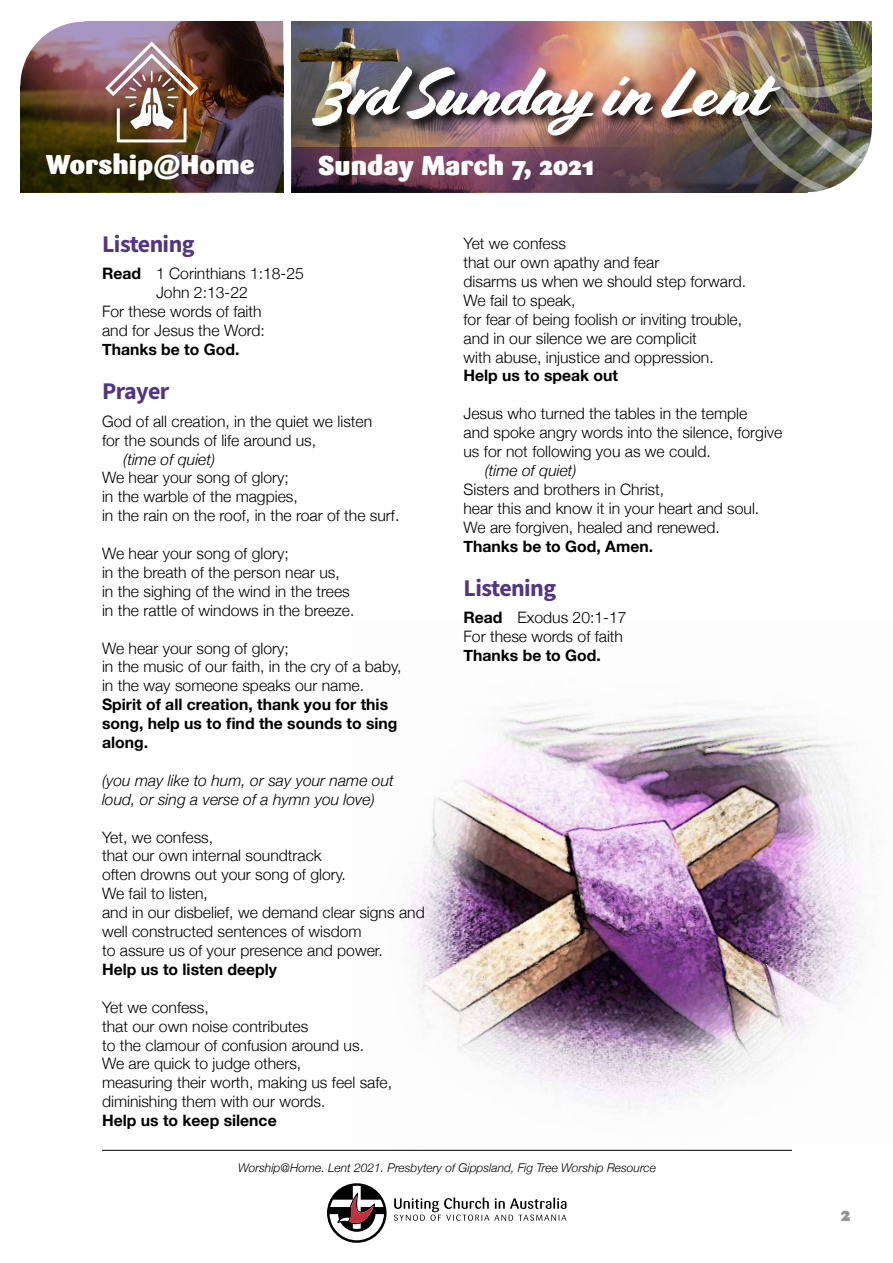
<style>
.page{position:relative;width:893px;height:1263px;background:#fff}
.page>*{position:absolute;margin:0;border:0;box-sizing:border-box;transform-origin:0 0}
.t1{font:67.5px "Cortado";letter-spacing:-.045em;color:#fff}
.t2{font:900 27px "Sari";color:#fff}
.t3{font:24px "Source Sans Variable";letter-spacing:-.02em;color:#533585}
.t4{font:900 19.5px "Sari";color:#939393}
.t5{font:300 15.75px/18.9px "Helvetica Neue";color:#000}
.t6{font:700 15.75px/18.9px "Helvetica Neue";color:#000}
.t7{font:italic 300 15.75px/18.9px "Helvetica Neue";color:#000}
.t8{font:italic 300 12px "Helvetica Neue";color:#000}
.s1{font-weight:700}
</style>
<div class="page">
<img style="left:409px;top:703px;width:465px;height:407px">
<svg style="left:394px;top:1197px;width:172px;height:24px"></svg>
<svg style="left:327px;top:1183px;width:60px;height:60px"></svg>
<hr style="left:102px;top:1150px;width:690px;height:1px;background:#000">
<img style="left:292px;top:22px;width:407px;height:170px">
<img style="left:20px;top:22px;width:263px;height:170px">
<img style="left:105px;top:42px;width:93px;height:100px">
<svg style="left:292px;top:148px;width:394px;height:44px;background:#623a4f"></svg>
<svg style="left:20px;top:21px;width:64px;height:64px"></svg>
<div style="left:311px;top:65px;width:483px;height:85px;background:#000;opacity:.91"></div>
<img style="left:699px;top:22px;width:173px;height:171px">
<h2 class="t2" style="left:46px;top:148px;width:210px">Worship@Home</h2>
<h1 class="t1" style="left:320px;top:54px;width:454px">3rd Sunday in Lent</h1>
<h2 class="t2" style="left:318px;top:148px;width:278px">Sunday March 7, 2021</h2>
<h3 class="t3" style="left:102px;top:229px;width:94px">Listening</h3>
<p class="t5" style="left:102px;top:263px;width:203px"><span class="s1">Read</span> 1 Corinthians 1:18-25</p>
<p class="t5" style="left:156px;top:282px;width:93px">John 2:13-22</p>
<p class="t5" style="left:102px;top:301px;width:161px">For these words of faith</p>
<p class="t5" style="left:102px;top:320px;width:164px">and for Jesus the Word:</p>
<p class="t6" style="left:102px;top:340px;width:139px">Thanks be to God.</p>
<h3 class="t3" style="left:102px;top:377px;width:69px">Prayer</h3>
<p class="t5" style="left:102px;top:410px;width:272px">God of all creation, in the quiet we listen for the sounds of life around us,</p>
<p class="t7" style="left:123px;top:448px;width:93px">(time of quiet)</p>
<p class="t5" style="left:102px;top:467px;width:299px">We hear your song of glory;<br>in the warble of the magpies,<br>in the rain on the roof, in the roar of the surf.</p>
<p class="t5" style="left:102px;top:543px;width:254px">We hear your song of glory;<br>in the breath of the person near us, in the sighing of the wind in the trees in the rattle of windows in the breeze.</p>
<p class="t5" style="left:102px;top:637px;width:301px">We hear your song of glory;<br>in the music of our faith, in the cry of a baby, in the way someone speaks our name.</p>
<p class="t6" style="left:102px;top:696px;width:297px">Spirit of all creation, thank you for this song, help us to find the sounds to sing along.</p>
<p class="t7" style="left:102px;top:770px;width:293px">(you may like to hum, or say your name out loud, or sing a verse of a hymn you love)</p>
<p class="t5" style="left:102px;top:826px;width:324px">Yet, we confess,<br>that our own internal soundtrack<br>often drowns out your song of glory.<br>We fail to listen,<br>and in our disbelief, we demand clear signs and well constructed sentences of wisdom<br>to assure us of your presence and power.</p>
<p class="t6" style="left:102px;top:960px;width:176px">Help us to listen deeply</p>
<p class="t5" style="left:102px;top:996px;width:291px">Yet we confess,<br>that our own noise contributes<br>to the clamour of confusion around us.<br>We are quick to judge others,<br>measuring their worth, making us feel safe, diminishing them with our words.</p>
<p class="t6" style="left:102px;top:1111px;width:176px">Help us to keep silence</p>
<p class="t5" style="left:463px;top:233px;width:284px">Yet we confess<br>that our own apathy and fear<br>disarms us when we should step forward.<br>We fail to speak,<br>for fear of being foolish or inviting trouble, and in our silence we are complicit<br>with abuse, injustice and oppression.</p>
<p class="t6" style="left:463px;top:367px;width:156px">Help us to speak out</p>
<p class="t5" style="left:463px;top:403px;width:320px">Jesus who turned the tables in the temple<br>and spoke angry words into the silence, forgive us for not following you as we could.</p>
<p class="t7" style="left:485px;top:460px;width:93px">(time of quiet)</p>
<p class="t5" style="left:463px;top:479px;width:297px">Sisters and brothers in Christ,<br>hear this and know it in your heart and soul.<br>We are forgiven, healed and renewed.</p>
<p class="t6" style="left:463px;top:537px;width:191px">Thanks be to God, Amen.</p>
<h3 class="t3" style="left:463px;top:573px;width:94px">Listening</h3>
<p class="t5" style="left:463px;top:607px;width:165px"><span class="s1">Read</span> Exodus 20:1-17<br>For these words of faith</p>
<p class="t6" style="left:463px;top:646px;width:139px">Thanks be to God.</p>
<p class="t8" style="left:238px;top:1158px;width:419px">Worship@Home. Lent 2021. Presbytery of Gippsland, Fig Tree Worship Resource</p>
<p class="t4" style="left:841px;top:1202px;width:11px">2</p>
</div>
